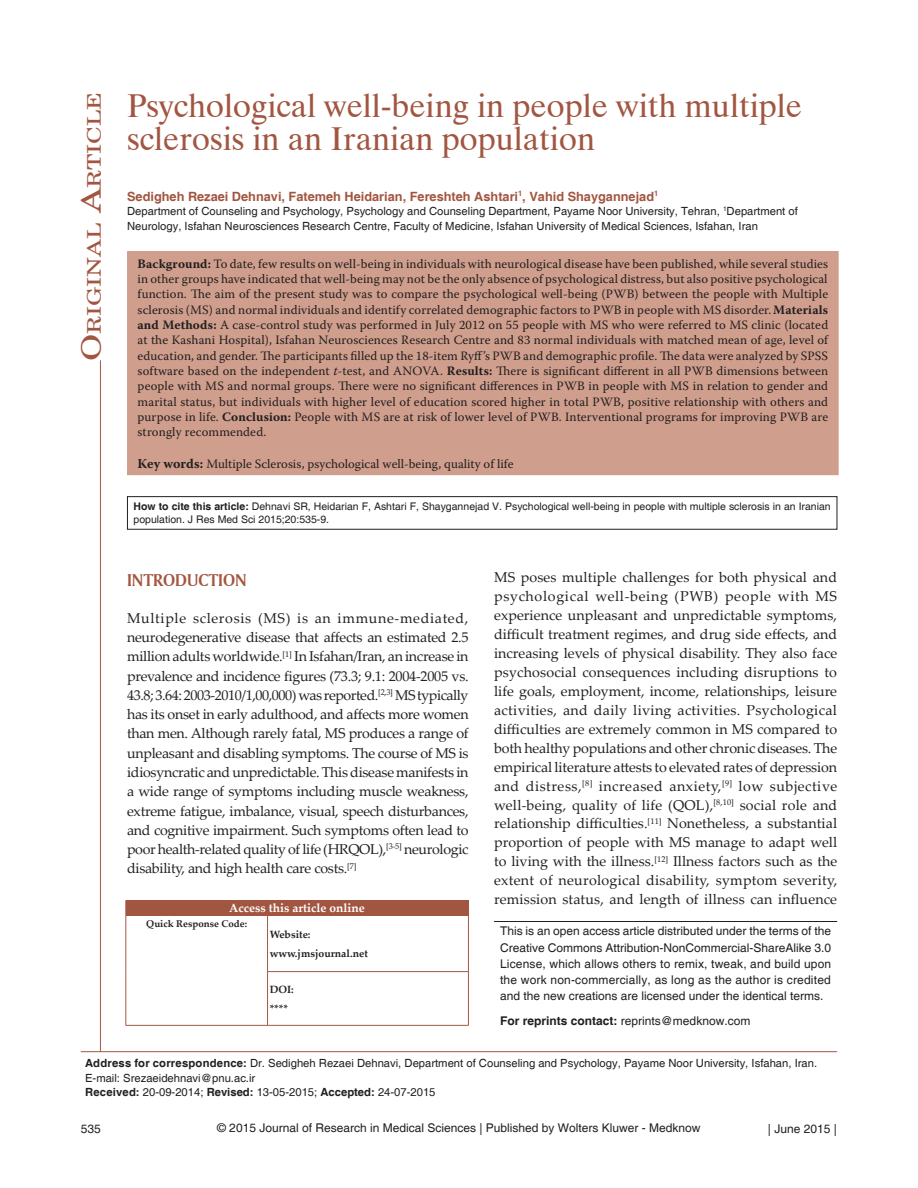
<style>
.page{position:relative;width:918px;height:1188px;background:#fff}
.page>*{position:absolute;margin:0;border:0;box-sizing:border-box;transform-origin:0 0}
.AT{font:33px/33px "Dutch 801 BT";color:#a25641}
.AH{font:18.9px "New Century Schlbk";color:#a25641;scale:1.3 1}
.t1{font:18px "Amerigo BT Bold A";color:#a25641}
.TX{font:14.25px/18.9px "Palatino Linotype";letter-spacing:-.01em;color:#231f20;text-align:justify}
.ABS{font:12.75px/15.3px "Warnock Pro";letter-spacing:.01em;color:#231f20;text-align:justify}
.AU{font:700 12.75px "Helvetica";color:#a25641}
.KWD{font:12.75px "Warnock Pro";color:#231f20}
.C{font:12px/16.2px "Helvetica";color:#231f20;text-align:justify}
.AAO{font:700 12px "Palatino Linotype";color:#fff}
.AFF{font:11.25px/14.7px "Helvetica";color:#231f20}
.ADD{font:11.25px/14.5px "Helvetica";color:#231f20}
.HIS{font:11.25px "Helvetica";color:#231f20}
.SRC{font:10.5px/12.6px "Helvetica";color:#231f20}
.Web{font:700 10.5px/18.6px "Palatino Linotype";color:#231f20}
.QRC{font:700 9.75px "Palatino Linotype";color:#231f20}
.s1{font-size:27px}
.s2{font-weight:700}
.s3{font-style:italic}
.s4{font-weight:700;font-size:13.5px}
</style>
<div class="page">
<div style="left:128px;top:252px;width:710px;height:222px;background:#cf9e8c"></div>
<div style="left:127px;top:251px;width:712px;height:224px;border:2px solid #cf9e8c"></div>
<hr style="left:81px;top:1051px;width:756px;height:1px;background:#a25641">
<hr style="left:494px;top:921px;width:343px;height:1px;background:#231f20">
<div style="left:126px;top:900px;width:342px;height:15px;background:#a25641"></div>
<svg style="left:468px;top:900px;width:1px;height:15px"></svg>
<hr style="left:126px;top:916px;width:1px;height:56px;background:#a25641">
<hr style="left:126px;top:972px;width:1px;height:53px;background:#a25641">
<hr style="left:126px;top:915px;width:142px;height:1px;background:#a25641">
<hr style="left:267px;top:916px;width:1px;height:55px;background:#a25641">
<hr style="left:268px;top:915px;width:201px;height:1px;background:#a25641">
<hr style="left:468px;top:916px;width:1px;height:55px;background:#a25641">
<hr style="left:126px;top:1025px;width:142px;height:1px;background:#a25641">
<hr style="left:267px;top:972px;width:1px;height:53px;background:#a25641">
<hr style="left:267px;top:971px;width:202px;height:1px;background:#a25641">
<hr style="left:468px;top:972px;width:1px;height:53px;background:#a25641">
<hr style="left:268px;top:1025px;width:201px;height:1px;background:#a25641">
<hr style="left:100px;top:360px;width:1px;height:692px;background:#a25641">
<div style="left:127px;top:496px;width:710px;height:33px;border:1px solid #231f20"></div>
<p class="AH" style="left:83px;top:361px;width:209px;rotate:-90deg"><span class="s1">O</span>riginal <span class="s1">A</span>rticle</p>
<p class="AT" style="left:127px;top:89px;width:677px">Psychological well-being in people with multiple sclerosis in an Iranian population</p>
<p class="AU" style="left:127px;top:188px;width:533px">Sedigheh Rezaei Dehnavi, Fatemeh Heidarian, Fereshteh Ashtari<sup>1</sup>, Vahid Shaygannejad<sup>1</sup></p>
<p class="AFF" style="left:127px;top:204px;width:672px">Department of Counseling and Psychology, Psychology and Counseling Department, Payame Noor University, Tehran, <sup>1</sup>Department of<br>Neurology, Isfahan Neurosciences Research Centre, Faculty of Medicine, Isfahan University of Medical Sciences, Isfahan, Iran</p>
<p class="ABS" style="left:138px;top:256px;width:692px"><span class="s2">Background:</span> To date, few results on well-being in individuals with neurological disease have been published, while several studies in other groups have indicated that well-being may not be the only absence of psychological distress, but also positive psychological function. The aim of the present study was to compare the psychological well-being (PWB) between the people with Multiple sclerosis (MS) and normal individuals and identify correlated demographic factors to PWB in people with MS disorder. <span class="s2">Materials and Methods:</span> A case-control study was performed in July 2012 on 55 people with MS who were referred to MS clinic (located at the Kashani Hospital), Isfahan Neurosciences Research Centre and 83 normal individuals with matched mean of age, level of education, and gender. The participants filled up the 18-item Ryff’s PWB and demographic profile. The data were analyzed by SPSS software based on the independent <span class="s3">t-</span>test, and ANOVA. <span class="s2">Results:</span> There is significant different in all PWB dimensions between people with MS and normal groups. There were no significant differences in PWB in people with MS in relation to gender and marital status, but individuals with higher level of education scored higher in total PWB, positive relationship with others and purpose in life. <span class="s2">Conclusion:</span> People with MS are at risk of lower level of PWB. Interventional programs for improving PWB are strongly recommended.</p>
<p class="KWD" style="left:138px;top:456px;width:377px"><span class="s4">Key words:</span> Multiple Sclerosis, psychological well-being, quality of life</p>
<p class="SRC" style="left:134px;top:501px;width:699px"><span class="s2">How to cite this article:</span> Dehnavi SR, Heidarian F, Ashtari F, Shaygannejad V. Psychological well-being in people with multiple sclerosis in an Iranian population. J Res Med Sci 2015;20:535-9.</p>
<h1 class="t1" style="left:127px;top:569px;width:121px">INTRODUCTION</h1>
<p class="TX" style="left:127px;top:608px;width:343px">Multiple sclerosis (MS) is an immune-mediated, neurodegenerative disease that affects an estimated 2.5 million adults worldwide.<sup>[1]</sup> In Isfahan/Iran, an increase in prevalence and incidence figures (73.3; 9.1: 2004‑2005 vs.<br>43.8; 3.64: 2003‑2010/1,00,000) was reported.<sup>[2,3]</sup> MS typically has its onset in early adulthood, and affects more women than men. Although rarely fatal, MS produces a range of unpleasant and disabling symptoms. The course of MS is idiosyncratic and unpredictable. This disease manifests in a wide range of symptoms including muscle weakness, extreme fatigue, imbalance, visual, speech disturbances, and cognitive impairment. Such symptoms often lead to poor health-related quality of life (HRQOL),<sup>[3-5]</sup> neurologic disability, and high health care costs.<sup>[7]</sup></p>
<p class="AAO" style="left:229px;top:900px;width:137px">Access this article online</p>
<p class="QRC" style="left:146px;top:917px;width:102px">Quick Response Code:</p>
<p class="Web" style="left:270px;top:925px;width:100px">Website: www.jmsjournal.net</p>
<p class="Web" style="left:270px;top:980px;width:26px">DOI: ****</p>
<p class="TX" style="left:494px;top:568px;width:345px">MS poses multiple challenges for both physical and psychological well-being (PWB) people with MS experience unpleasant and unpredictable symptoms, difficult treatment regimes, and drug side effects, and increasing levels of physical disability. They also face psychosocial consequences including disruptions to life goals, employment, income, relationships, leisure activities, and daily living activities. Psychological difficulties are extremely common in MS compared to both healthy populations and other chronic diseases. The empirical literature attests to elevated rates of depression and distress,<sup>[8]</sup> increased anxiety,<sup>[9]</sup> low subjective well-being, quality of life (QOL),<sup>[8,10]</sup> social role and relationship difficulties.<sup>[11]</sup> Nonetheless, a substantial proportion of people with MS manage to adapt well to living with the illness.<sup>[12]</sup> Illness factors such as the extent of neurological disability, symptom severity, remission status, and length of illness can influence</p>
<p class="C" style="left:500px;top:924px;width:333px">This is an open access article distributed under the terms of the Creative Commons Attribution-NonCommercial-ShareAlike 3.0<br>License, which allows others to remix, tweak, and build upon the work non-commercially, as long as the author is credited and the new creations are licensed under the identical terms.</p>
<p class="C" style="left:500px;top:1014px;width:252px"><span class="s2">For reprints contact:</span> reprints@medknow.com</p>
<p class="ADD" style="left:85px;top:1056px;width:734px"><span class="s2">Address for correspondence:</span> Dr. Sedigheh Rezaei Dehnavi, Department of Counseling and Psychology, Payame Noor University, Isfahan, Iran.<br>E-mail: Srezaeidehnavi@pnu.ac.ir</p>
<p class="HIS" style="left:85px;top:1086px;width:352px"><span class="s2">Received:</span> 20-09-2014; <span class="s2">Revised:</span> 13-05-2015; <span class="s2">Accepted:</span> 24-07-2015</p>
<p class="C" style="left:81px;top:1122px;width:22px">535</p>
<p class="C" style="left:217px;top:1121px;width:485px">© 2015 Journal of Research in Medical Sciences | Published by Wolters Kluwer - Medknow</p>
<p class="C" style="left:768px;top:1121px;width:70px">| June 2015 |</p>
</div>
